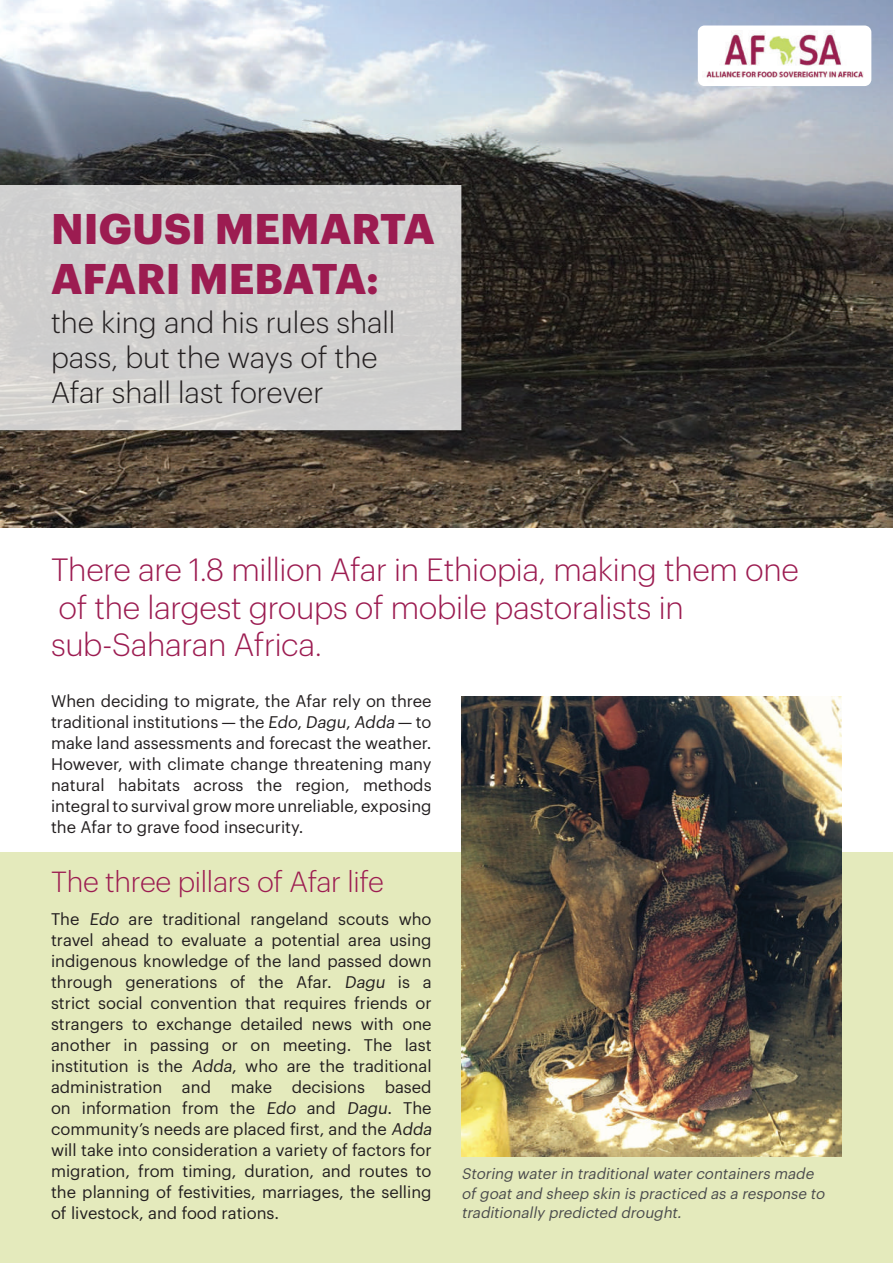
<style>
.page{position:relative;width:893px;height:1263px;background:#fff}
.page>*{position:absolute;margin:0;border:0;box-sizing:border-box;transform-origin:0 0}
.t1{font:700 42px/50.4px "Graphik";letter-spacing:.005em;color:#9c1c51}
.t2{font:300 31.5px/37.5px "Graphik";letter-spacing:-.01em;color:#9c1c51}
.t3{font:300 29.25px/35px "Graphik";color:#231f20}
.t4{font:300 28.5px "Graphik";letter-spacing:-.01em;color:#9c1c51}
.t5{font:16.5px/21px "Graphik";color:#231f20;text-align:justify}
.t6{font:italic 15px/19.5px "Graphik";color:#4b4c4d}
</style>
<div class="page">
<div style="left:0;top:853px;width:893px;height:410px;background:#e4eabc"></div>
<img style="left:0;top:0;width:893px;height:527px">
<div style="left:0;top:185px;width:461px;height:245px;background:#d0cfce"></div>
<div style="left:698px;top:26px;width:173px;height:60px;background:#fff;border-radius:7px"></div>
<img style="left:706px;top:33px;width:157px;height:45px">
<img style="left:461px;top:696px;width:381px;height:461px">
<h1 class="t1" style="left:51px;top:200px;width:385px">NIGUSI MEMARTA<br>AFARI MEBATA:</h1>
<h3 class="t3" style="left:51px;top:302px;width:346px">the king and his rules shall pass, but the ways of the<br>Afar shall last forever</h3>
<h2 class="t2" style="left:51px;top:548px;width:749px">There are 1.8 million Afar in Ethiopia, making them one of the largest groups of mobile pastoralists in sub-Saharan Africa.</h2>
<p class="t5" style="left:51px;top:689px;width:382px">When deciding to migrate, the Afar rely on three traditional institutions — the Edo, Dagu, Adda — to make land assessments and forecast the weather.<br>However, with climate change threatening many natural habitats across the region, methods integral to survival grow more unreliable, exposing the Afar to grave food insecurity.</p>
<h3 class="t4" style="left:51px;top:860px;width:334px">The three pillars of Afar life</h3>
<p class="t5" style="left:51px;top:907px;width:385px;text-align:left">The Edo are traditional rangeland scouts who travel ahead to evaluate a potential area using indigenous knowledge of the land passed down through generations of the Afar. Dagu is a strict social convention that requires friends or strangers to exchange detailed news with one another in passing or on meeting. The last institution is the Adda, who are the traditional administration and make decisions based on information from the Edo and Dagu. The community’s needs are placed first, and the Adda will take into consideration a variety of factors for migration, from timing, duration, and routes to the planning of festivities, marriages, the selling of livestock, and food rations.</p>
<p class="t6" style="left:461px;top:1163px;width:368px">Storing waterin traditionalwatercontainers made ofgoatand sheep skin is practiced as a response to traditionally predicted drought.</p>
</div>
